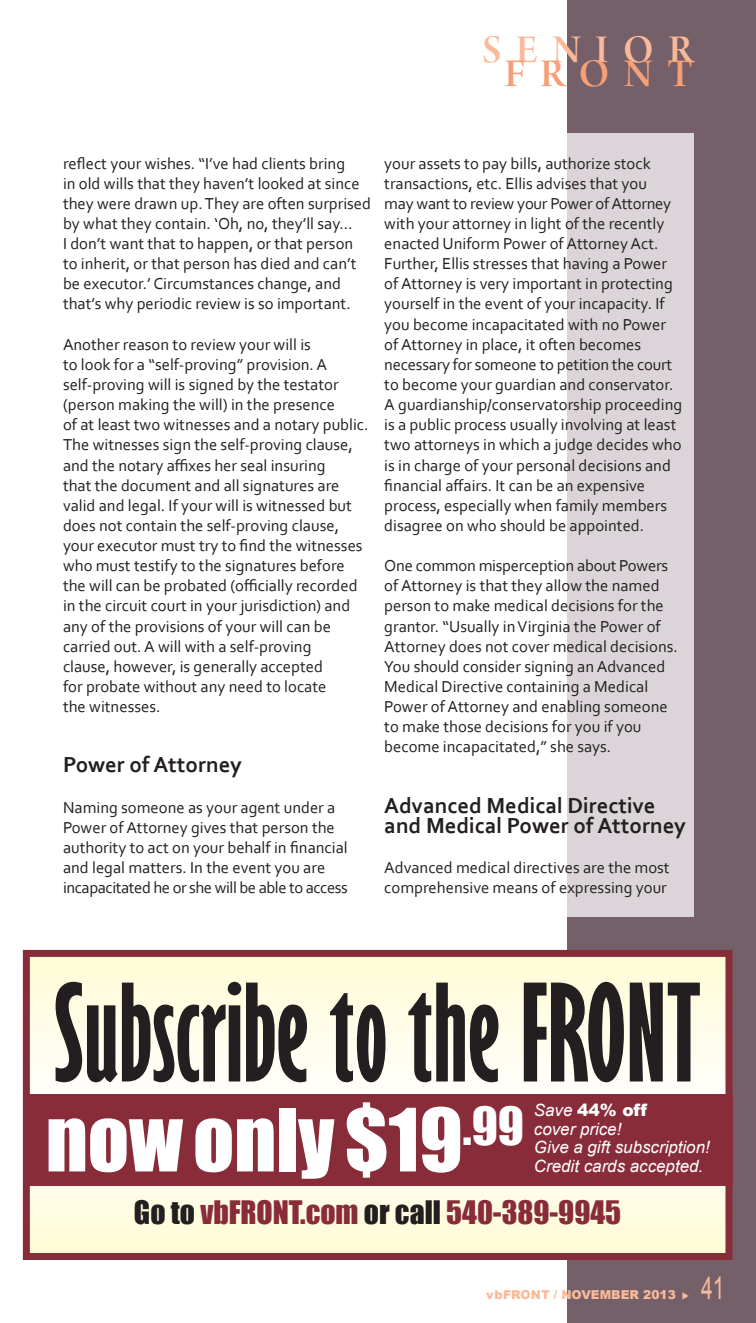
<style>
.page{position:relative;width:756px;height:1323px;background:#fff}
.page>*{position:absolute;margin:0;border:0;box-sizing:border-box;transform-origin:0 0}
.t1{font:700 extra-condensed 124.25px "Gill Sans";color:#231f20}
.t2{font:80.5px "Impact";color:#fff}
.t3{font:42px "Arno Pro Smbd Display";letter-spacing:.35em;color:#f8ba99}
.t4{font:42px "Arno Pro Smbd Display";letter-spacing:.35em;color:#f5a077}
.t5{font:31.5px "Arial";color:#f8ba99;scale:.67 1}
.t6{font:29.75px "Impact";color:#892c3a}
.t7{font:700 22.75px/20.1px "Corbel";color:#231f20}
.t8{font:italic 16.97px/18.6px "Arial";color:#fff}
.t9{font:16.62px/20.1px "Corbel";color:#231f20}
.t10{font:900 12.25px "Arial";color:#f8ba99}
.s1{color:#231f20}
.s2{font-weight:900;font-style:normal}
</style>
<div class="page">
<div style="left:567px;top:0;width:189px;height:1323px;background:#75606a"></div>
<div style="left:567px;top:133px;width:126px;height:784px;background:#dbd5d9"></div>
<svg style="left:31px;top:958px;width:693px;height:294px"></svg>
<div style="left:23px;top:950px;width:709px;height:310px;border:7px solid #892c3a"></div>
<div style="left:23px;top:1094px;width:709px;height:92px;background:#892c3a"></div>
<h3 class="t3" style="left:482px;top:33px;width:212px">SENIOR</h3>
<h3 class="t4" style="left:505px;top:58px;width:190px">FRONT</h3>
<p class="t9" style="left:63px;top:154px;width:310px">reflect your wishes. “I’ve had clients bring<br>in old wills that they haven’t looked at since they were drawn up. They are often surprised by what they contain. ‘Oh, no, they’ll say…<br>I don’t want that to happen, or that person to inherit, or that person has died and can’t be executor.’ Circumstances change, and that’s why periodic review is so important.</p>
<p class="t9" style="left:63px;top:336px;width:307px">Another reason to review your will is<br>to look for a “self-proving” provision. A self-proving will is signed by the testator (person making the will) in the presence<br>of at least two witnesses and a notary public.<br>The witnesses sign the self-proving clause, and the notary affixes her seal insuring<br>that the document and all signatures are valid and legal. If your will is witnessed but does not contain the self-proving clause, your executor must try to find the witnesses who must testify to the signatures before the will can be probated (officially recorded in the circuit court in your jurisdiction) and any of the provisions of your will can be carried out. A will with a self-proving<br>clause, however, is generally accepted<br>for probate without any need to locate<br>the witnesses.</p>
<h3 class="t7" style="left:63px;top:757px;width:181px">Power of Attorney</h3>
<p class="t9" style="left:63px;top:798px;width:286px">Naming someone as your agent under a Power of Attorney gives that person the authority to act on your behalf in financial and legal matters. In the event you are incapacitated he or she will be able to access</p>
<p class="t9" style="left:384px;top:154px;width:300px">your assets to pay bills, authorize stock transactions, etc. Ellis advises that you<br>may want to review your Power of Attorney with your attorney in light of the recently enacted Uniform Power of Attorney Act.<br>Further, Ellis stresses that having a Power of Attorney is very important in protecting yourself in the event of your incapacity. If you become incapacitated with no Power of Attorney in place, it often becomes necessary for someone to petition the court to become your guardian and conservator.<br>A guardianship/conservatorship proceeding is a public process usually involving at least two attorneys in which a judge decides who is in charge of your personal decisions and financial affairs. It can be an expensive process, especially when family members disagree on who should be appointed.</p>
<p class="t9" style="left:384px;top:557px;width:295px">One common misperception about Powers of Attorney is that they allow the named person to make medical decisions for the grantor. “Usually in Virginia the Power of Attorney does not cover medical decisions.<br>You should consider signing an Advanced Medical Directive containing a Medical Power of Attorney and enabling someone to make those decisions for you if you become incapacitated,” she says.</p>
<h3 class="t7" style="left:384px;top:797px;width:303px">Advanced Medical Directive and Medical Power of Attorney</h3>
<p class="t9" style="left:384px;top:859px;width:287px">Advanced medical directives are the most comprehensive means of expressing your</p>
<h1 class="t1" style="left:54px;top:957px;width:649px">Subscribe to the FRONT</h1>
<h2 class="t2" style="left:46px;top:1090px;width:480px">now only $19<sup>.99</sup></h2>
<h3 class="t6" style="left:134px;top:1194px;width:489px"><span class="s1">Go to</span> vbFRONT.com <span class="s1">or call</span> 540-389-9945</h3>
<p class="t8" style="left:534px;top:1101px;width:177px">Save <span class="s2">44% off<br></span>cover price!<br>Give a gift subscription!<br>Credit cards accepted.</p>
<p class="t10" style="left:486px;top:1285px;width:205px">vbFRONT / NOVEMBER 2013 ◆</p>
<h3 class="t5" style="left:701px;top:1270px;width:36px">41</h3>
</div>
